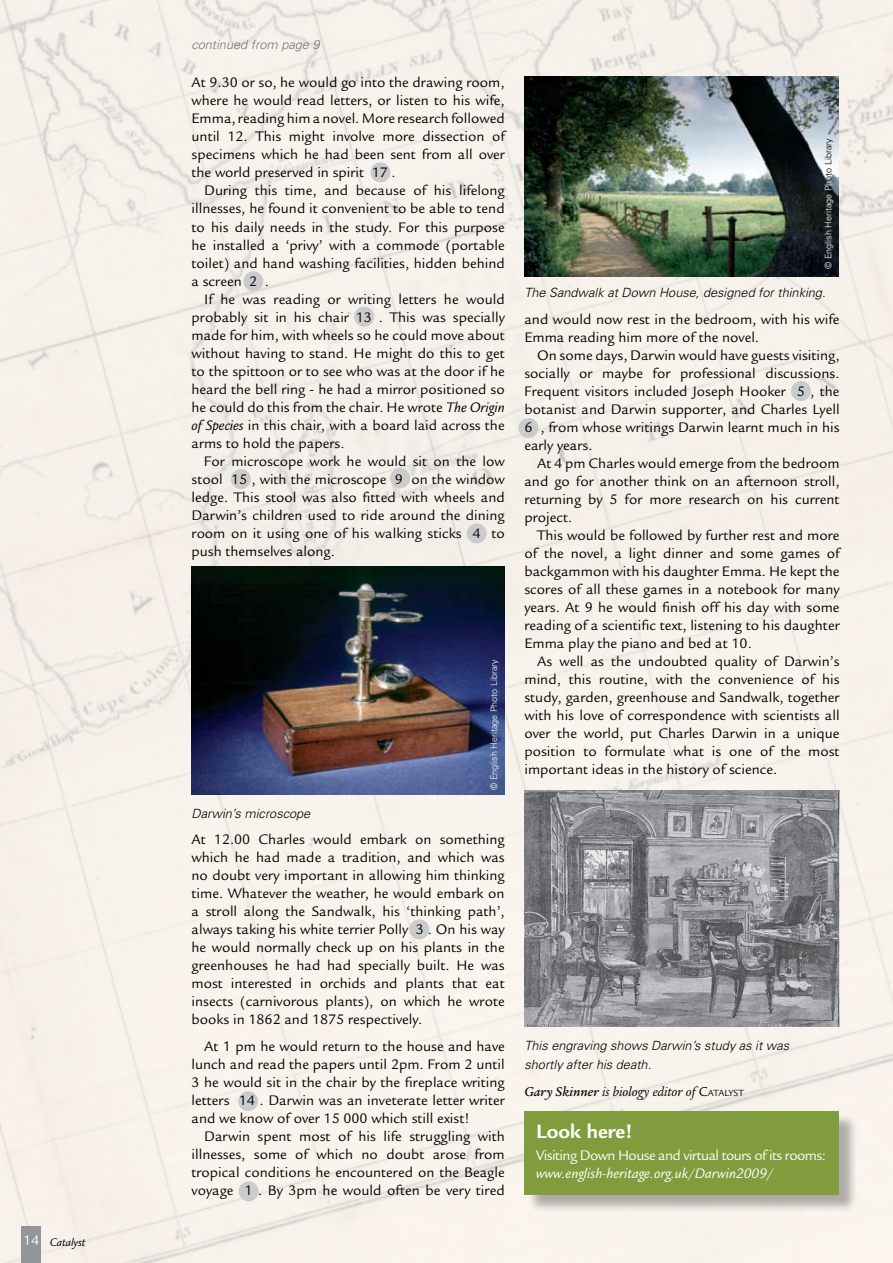
<style>
.page{position:relative;width:893px;height:1263px;background:#fff}
.page>*{position:absolute;margin:0;border:0;box-sizing:border-box;transform-origin:0 0}
.t1{font:700 21px "Legacy Sans";color:#fff}
.t2{font:15px/18px "Legacy Sans";color:#000;text-align:justify}
.t3{font:15px "Legacy Sans";letter-spacing:-.04em;color:#fff}
.t4{font:italic 15px "Legacy Sans";color:#fff}
.t5{font:italic 13.95px "Legacy Ser ITC";color:#000}
.t6{font:italic 300 12.75px/19.5px "Univers";color:#000}
.t7{font:italic 300 12.75px "Univers";color:#757779}
.t8{font:italic 12px "Legacy Sans";color:#000}
.t9{font:300 9px "Univers";color:#fff}
.s1{font-style:normal;font-size:15px;color:#fff}
.s2{font-style:italic}
.s3{color:#000}
.s4{font-family:"Legacy Ser ITC Medi Ital OS";font-style:normal}
.s5{font-family:"Legacy Sans";font-style:normal}
.s6{font-family:"Legacy Sans";font-style:normal;font-size:9.75px}
</style>
<div class="page">
<img style="left:0;top:0;width:893px;height:1263px">
<div style="left:21px;top:1226px;width:20px;height:37px;background:#939598"></div>
<img style="left:524px;top:77px;width:315px;height:200px">
<div style="left:527px;top:1113px;width:337px;height:106px;background:#000;opacity:.3"></div>
<div style="left:524px;top:1111px;width:315px;height:84px;background:#809c3c"></div>
<div style="left:370px;top:162px;width:20px;height:20px;background:#c9cbcc;border-radius:50%"></div>
<div style="left:243px;top:271px;width:20px;height:20px;background:#c9cbcc;border-radius:50%"></div>
<div style="left:354px;top:307px;width:20px;height:20px;background:#c9cbcc;border-radius:50%"></div>
<div style="left:231px;top:469px;width:20px;height:20px;background:#c9cbcc;border-radius:50%"></div>
<div style="left:390px;top:468px;width:20px;height:20px;background:#c9cbcc;border-radius:50%"></div>
<div style="left:467px;top:523px;width:20px;height:20px;background:#c9cbcc;border-radius:50%"></div>
<div style="left:409px;top:919px;width:20px;height:20px;background:#c9cbcc;border-radius:50%"></div>
<div style="left:238px;top:1091px;width:20px;height:20px;background:#c9cbcc;border-radius:50%"></div>
<div style="left:239px;top:1181px;width:20px;height:20px;background:#c9cbcc;border-radius:50%"></div>
<div style="left:518px;top:418px;width:20px;height:20px;background:#c9cbcc;border-radius:50%"></div>
<div style="left:791px;top:381px;width:20px;height:20px;background:#c9cbcc;border-radius:50%"></div>
<img style="left:524px;top:790px;width:315px;height:237px">
<img style="left:191px;top:567px;width:314px;height:227px">
<p class="t8" style="left:23px;top:1236px;width:64px"><span class="s1">14</span> Catalyst</p>
<p class="t7" style="left:191px;top:37px;width:130px">continued from page 9</p>
<p class="t2" style="left:192px;top:74px;width:315px">At 9.30 or so, he would go into the drawing room, where he would read letters, or listen to his wife, Emma, reading him a novel. More research followed until 12. This might involve more dissection of specimens which he had been sent from all over the world preserved in spirit 17 .</p>
<p class="t2" style="left:192px;top:182px;width:315px;text-indent:13px">During this time, and because of his lifelong illnesses, he found it convenient to be able to tend to his daily needs in the study. For this purpose he installed a ‘privy’ with a commode (portable toilet) and hand washing facilities, hidden behind a screen 2 .</p>
<p class="t2" style="left:192px;top:290px;width:315px;text-indent:13px">If he was reading or writing letters he would probably sit in his chair 13 . This was specially made for him, with wheels so he could move about without having to stand. He might do this to get to the spittoon or to see who was at the door if he heard the bell ring - he had a mirror positioned so he could do this from the chair. He wrote <span class="s2">The Origin of Species</span> in this chair, with a board laid across the arms to hold the papers.</p>
<p class="t2" style="left:192px;top:452px;width:315px;text-indent:13px">For microscope work he would sit on the low stool 15 , with the microscope 9 on the window ledge. This stool was also fitted with wheels and Darwin’s children used to ride around the dining room on it using one of his walking sticks 4 to push themselves along.</p>
<p class="t9" style="left:489px;top:790px;width:132px;rotate:-90deg">© English Heritage Photo Library</p>
<p class="t6" style="left:192px;top:803px;width:120px">Darwin’s microscope</p>
<p class="t2" style="left:192px;top:830px;width:315px">At 12.00 Charles would embark on something which he had made a tradition, and which was no doubt very important in allowing him thinking time. Whatever the weather, he would embark on a stroll along the Sandwalk, his ‘thinking path’, always taking his white terrier Polly 3 . On his way he would normally check up on his plants in the greenhouses he had had specially built. He was most interested in orchids and plants that eat insects (carnivorous plants), on which he wrote books in 1862 and 1875 respectively.</p>
<p class="t2" style="left:192px;top:1037px;width:315px;text-indent:13px">At 1 pm he would return to the house and have lunch and read the papers until 2pm. From 2 until 3 he would sit in the chair by the fireplace writing letters 14 . Darwin was an inveterate letter writer and we know of over 15 000 which still exist!</p>
<p class="t2" style="left:192px;top:1127px;width:315px;text-indent:13px">Darwin spent most of his life struggling with illnesses, some of which no doubt arose from tropical conditions he encountered on the Beagle voyage 1 . By 3pm he would often be very tired</p>
<p class="t9" style="left:823px;top:269px;width:132px;rotate:-90deg">© English Heritage Ph<span class="s3">oto Library</span></p>
<p class="t6" style="left:524px;top:283px;width:303px">The Sandwalk at Down House, designed for thinking.</p>
<p class="t2" style="left:524px;top:311px;width:317px">and would now rest in the bedroom, with his wife<br>Emma reading him more of the novel.</p>
<p class="t2" style="left:524px;top:347px;width:317px;text-indent:13px">On some days, Darwin would have guests visiting, socially or maybe for professional discussions.<br>Frequent visitors included Joseph Hooker 5 , the botanist and Darwin supporter, and Charles Lyell 6 , from whose writings Darwin learnt much in his early years.</p>
<p class="t2" style="left:524px;top:455px;width:317px;text-indent:13px">At 4 pm Charles would emerge from the bedroom and go for another think on an afternoon stroll, returning by 5 for more research on his current project.</p>
<p class="t2" style="left:524px;top:527px;width:317px;text-indent:13px">This would be followed by further rest and more of the novel, a light dinner and some games of backgammon with his daughter Emma. He kept the scores of all these games in a notebook for many years. At 9 he would finish off his day with some reading of a scientific text, listening to his daughter Emma play the piano and bed at 10.</p>
<p class="t2" style="left:524px;top:653px;width:317px;text-indent:13px">As well as the undoubted quality of Darwin’s mind, this routine, with the convenience of his study, garden, greenhouse and Sandwalk, together with his love of correspondence with scientists all over the world, put Charles Darwin in a unique position to formulate what is one of the most important ideas in the history of science.</p>
<p class="t6" style="left:524px;top:1035px;width:266px">This engraving shows Darwin’s study as it was shortly after his death.</p>
<p class="t5" style="left:524px;top:1084px;width:221px"><span class="s4">Gary Skinner</span> is biology editor of <span class="s5">C</span><span class="s6">ATALYST</span></p>
<h1 class="t1" style="left:536px;top:1119px;width:98px">Look here!</h1>
<p class="t3" style="left:536px;top:1147px;width:291px">Visiting Down House and virtual tours of its rooms:</p>
<p class="t4" style="left:536px;top:1165px;width:239px">www.english-heritage.org.uk/Darwin2009/</p>
</div>
